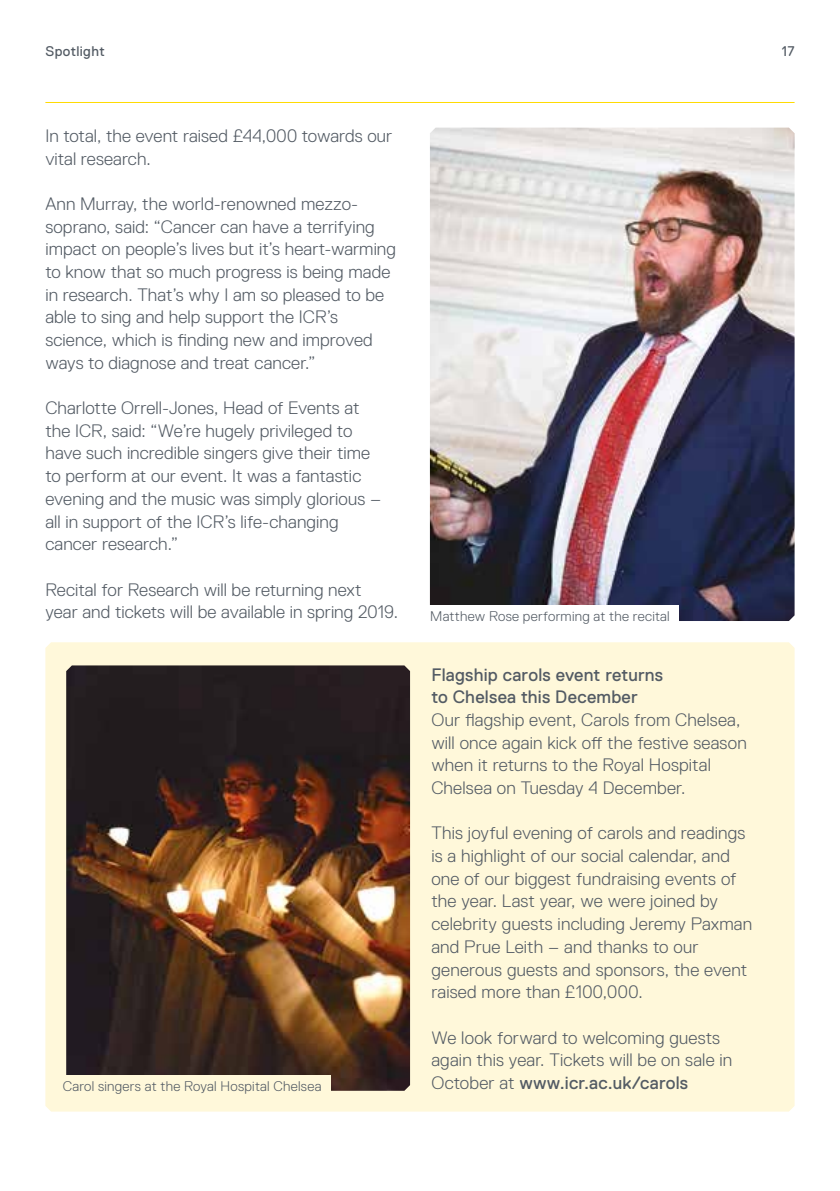
<style>
.page{position:relative;width:840px;height:1191px;background:#fff}
.page>*{position:absolute;margin:0;border:0;box-sizing:border-box;transform-origin:0 0}
.t1{font:300 18px/22.6px "Replica Pro";letter-spacing:.01em;color:#535b64}
.t2{font:18px/22.6px "Replica Pro";letter-spacing:.01em;color:#535b64}
.t3{font:300 14px "Replica Pro";letter-spacing:.02em;color:#535b64}
.t4{font:14px "Replica Pro";letter-spacing:.025em;color:#535b64}
.s1{font-weight:400}
</style>
<div class="page">
<div style="left:45px;top:642px;width:749px;height:469px;background:#fff8da"></div>
<hr style="left:45px;top:102px;width:749px;height:1px;background:#ffdb00">
<img style="left:429px;top:128px;width:365px;height:493px">
<div style="left:428px;top:605px;width:250px;height:20px;background:#fff"></div>
<img style="left:66px;top:665px;width:344px;height:425px">
<div style="left:61px;top:1074px;width:269px;height:21px;background:#fff8da"></div>
<p class="t4" style="left:45px;top:44px;width:61px">Spotlight</p>
<p class="t4" style="left:781px;top:44px;width:14px">17</p>
<p class="t1" style="left:45px;top:124px;width:348px">In total, the event raised £44,000 towards our vital research.</p>
<p class="t1" style="left:45px;top:192px;width:352px">Ann Murray, the world-renowned mezzo&shy;soprano, said: “Cancer can have a terrifying impact on people’s lives but it’s heart-warming to know that so much progress is being made in research. That’s why I am so pleased to be able to sing and help support the ICR’s science, which is finding new and improved ways to diagnose and treat cancer.”</p>
<p class="t1" style="left:45px;top:397px;width:337px">Charlotte Orrell-Jones, Head of Events at the ICR, said: “We’re hugely privileged to have such incredible singers give their time to perform at our event. It was a fantastic evening and the music was simply glorious – all in support of the ICR’s life-changing cancer research.”</p>
<p class="t1" style="left:45px;top:578px;width:354px">Recital for Research will be returning next year and tickets will be available in spring 2019.</p>
<p class="t3" style="left:63px;top:1078px;width:260px">Carol singers at the Royal Hospital Chelsea</p>
<p class="t3" style="left:430px;top:608px;width:241px">Matthew Rose performing at the recital</p>
<p class="t2" style="left:431px;top:663px;width:233px">Flagship carols event returns to Chelsea this December</p>
<p class="t1" style="left:431px;top:708px;width:317px">Our flagship event, Carols from Chelsea, will once again kick off the festive season when it returns to the Royal Hospital Chelsea on Tuesday 4 December.</p>
<p class="t1" style="left:431px;top:822px;width:322px">This joyful evening of carols and readings is a highlight of our social calendar, and one of our biggest fundraising events of the year. Last year, we were joined by celebrity guests including Jeremy Paxman and Prue Leith – and thanks to our generous guests and sponsors, the event raised more than £100,000.</p>
<p class="t1" style="left:431px;top:1026px;width:302px">We look forward to welcoming guests again this year. Tickets will be on sale in<br>October at <span class="s1">www.icr.ac.uk/carols</span></p>
</div>
